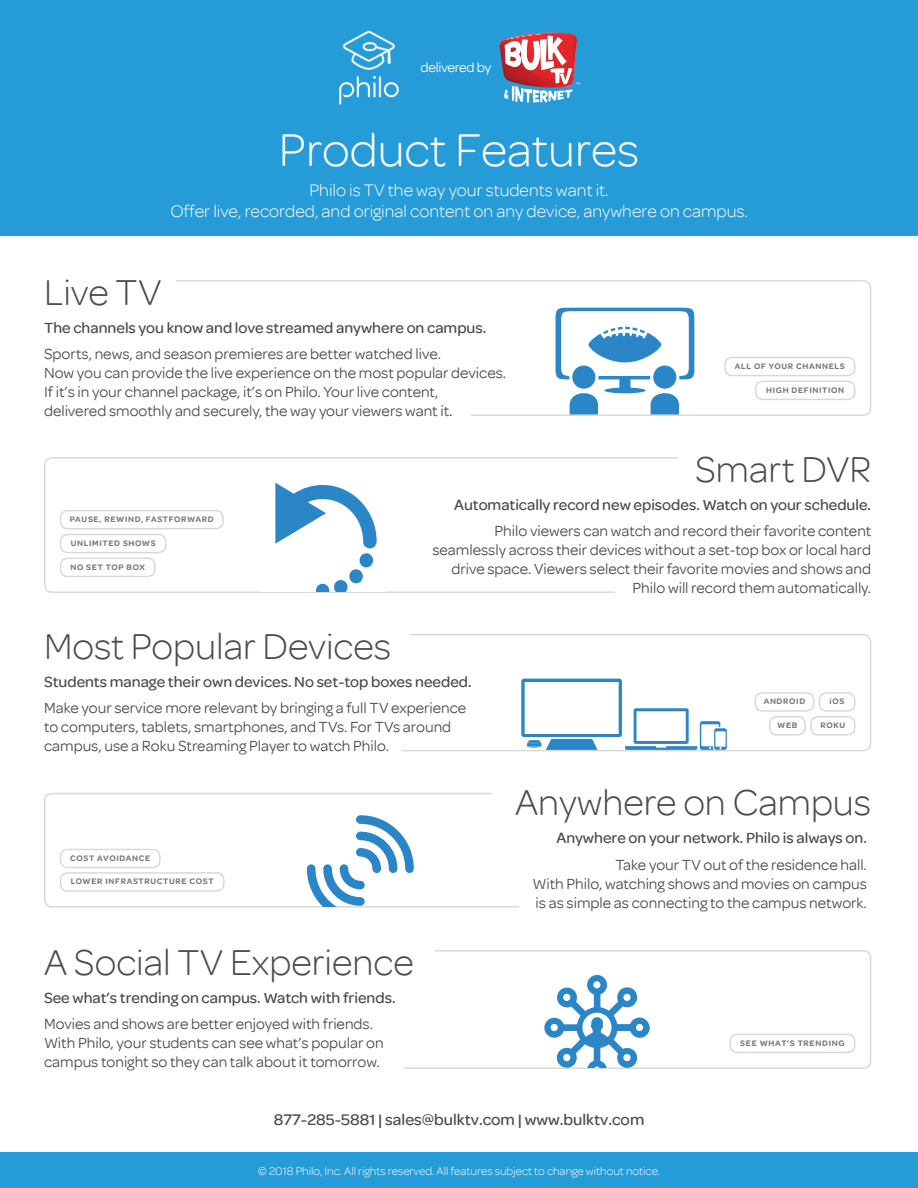
<style>
.page{position:relative;width:918px;height:1188px;background:#fff}
.page>*{position:absolute;margin:0;border:0;box-sizing:border-box;transform-origin:0 0}
.t1{font:300 49.5px "Omnes";color:#fff}
.t2{font:300 38.85px "Omnes";color:#4b4c4d}
.t3{font:300 18px/21.6px "Omnes";color:#fff;text-align:center}
.t4{font:500 16.5px "Omnes";color:#4b4c4d}
.t5{font:15.75px/18.9px "Omnes";color:#4b4c4d}
.t6{font:500 15.75px "Omnes";color:#4b4c4d}
.t7{font:14.4px "Omnes";letter-spacing:-.02em;color:#fff}
.t8{font:300 12px "Omnes";color:#fff}
.t9{font:600 8.55px "Omnes";letter-spacing:.08em;color:#76797d}
</style>
<div class="page">
<div style="left:0;top:0;width:918px;height:235px;background:#259bd7"></div>
<img style="left:339px;top:30px;width:60px;height:75px">
<svg style="left:499px;top:32px;width:81px;height:71px"></svg>
<div style="left:0;top:1152px;width:918px;height:36px;background:#259bd7"></div>
<div style="left:145px;top:280px;width:726px;height:136px;border:1px solid #d9d8d4;border-radius:7px"></div>
<div style="left:45px;top:342px;width:426px;height:77px;background:#fff"></div>
<div style="left:44px;top:268px;width:132px;height:83px;background:#fff"></div>
<svg style="left:556px;top:308px;width:138px;height:106px"></svg>
<div style="left:755px;top:381px;width:100px;height:19px;border:1px solid #d9d8d4;border-radius:7px"></div>
<div style="left:724px;top:357px;width:131px;height:19px;border:1px solid #d9d8d4;border-radius:7px"></div>
<div style="left:44px;top:457px;width:819px;height:136px;border:1px solid #d9d8d4;border-radius:7px"></div>
<div style="left:616px;top:520px;width:251px;height:74px;background:#fff"></div>
<div style="left:679px;top:445px;width:192px;height:80px;background:#fff"></div>
<div style="left:60px;top:558px;width:96px;height:19px;border:1px solid #d9d8d4;border-radius:7px"></div>
<div style="left:60px;top:534px;width:106px;height:19px;border:1px solid #d9d8d4;border-radius:7px"></div>
<div style="left:60px;top:510px;width:164px;height:19px;border:1px solid #d9d8d4;border-radius:7px"></div>
<svg style="left:275px;top:483px;width:102px;height:108px"></svg>
<div style="left:44px;top:793px;width:819px;height:115px;border:1px solid #d9d8d4;border-radius:7px"></div>
<div style="left:520px;top:852px;width:347px;height:59px;background:#fff"></div>
<div style="left:492px;top:778px;width:379px;height:79px;background:#fff"></div>
<div style="left:60px;top:872px;width:165px;height:20px;border:1px solid #d9d8d4;border-radius:7px"></div>
<div style="left:60px;top:849px;width:101px;height:19px;border:1px solid #d9d8d4;border-radius:7px"></div>
<svg style="left:307px;top:815px;width:107px;height:91px"></svg>
<div style="left:145px;top:634px;width:726px;height:117px;border:1px solid #d9d8d4;border-radius:7px"></div>
<div style="left:54px;top:696px;width:348px;height:58px;background:#fff"></div>
<div style="left:44px;top:622px;width:365px;height:86px;background:#fff"></div>
<div style="left:810px;top:716px;width:45px;height:20px;border:1px solid #d9d8d4;border-radius:7px"></div>
<div style="left:819px;top:692px;width:36px;height:20px;border:1px solid #d9d8d4;border-radius:7px"></div>
<div style="left:769px;top:716px;width:37px;height:20px;border:1px solid #d9d8d4;border-radius:7px"></div>
<div style="left:755px;top:692px;width:59px;height:20px;border:1px solid #d9d8d4;border-radius:7px"></div>
<svg style="left:519px;top:678px;width:208px;height:72px"></svg>
<div style="left:62px;top:950px;width:809px;height:119px;border:1px solid #d9d8d4;border-radius:7px"></div>
<svg style="left:544px;top:975px;width:106px;height:92px"></svg>
<div style="left:729px;top:1034px;width:126px;height:19px;border:1px solid #d9d8d4;border-radius:7px"></div>
<div style="left:53px;top:949px;width:350px;height:125px;background:#fff"></div>
<div style="left:44px;top:938px;width:391px;height:37px;background:#fff"></div>
<p class="t7" style="left:420px;top:60px;width:72px">delivered by</p>
<h1 class="t1" style="left:279px;top:122px;width:362px">Product Features</h1>
<p class="t3" style="left:170px;top:179px;width:579px">Philo is TV the way your students want it.<br>Offer live, recorded, and original content on any device, anywhere on campus.</p>
<h2 class="t2" style="left:44px;top:271px;width:119px">Live TV</h2>
<p class="t6" style="left:44px;top:319px;width:444px">The channels you know and love streamed anywhere on campus.</p>
<p class="t5" style="left:44px;top:344px;width:464px">Sports, news, and season premieres are better watched live.<br>Now you can provide the live experience on the most popular devices.<br>If it’s in your channel package, it’s on Philo. Your live content,<br>delivered smoothly and securely, the way your viewers want it.</p>
<p class="t9" style="left:735px;top:361px;width:111px">ALL OF YOUR CHANNELS</p>
<p class="t9" style="left:766px;top:385px;width:80px">HIGH DEFINITION</p>
<p class="t9" style="left:70px;top:514px;width:146px">PAUSE, REWIND, FASTFORWARD</p>
<p class="t9" style="left:71px;top:538px;width:86px">UNLIMITED SHOWS</p>
<p class="t9" style="left:70px;top:562px;width:76px">NO SET TOP BOX</p>
<h2 class="t2" style="left:695px;top:448px;width:178px">Smart DVR</h2>
<p class="t6" style="left:454px;top:496px;width:419px">Automatically record new episodes. Watch on your schedule.</p>
<p class="t5" style="left:432px;top:521px;width:440px;text-align:right">Philo viewers can watch and record their favorite content seamlessly across their devices without a set-top box or local hard drive space. Viewers select their favorite movies and shows and Philo will record them automatically.</p>
<h2 class="t2" style="left:44px;top:625px;width:348px">Most Popular Devices</h2>
<p class="t6" style="left:44px;top:673px;width:429px">Students manage their own devices. No set-top boxes needed.</p>
<p class="t5" style="left:44px;top:698px;width:424px">Make your service more relevant by bringing a full TV experience to computers, tablets, smartphones, and TVs. For TVs around campus, use a Roku Streaming Player to watch Philo.</p>
<p class="t9" style="left:70px;top:853px;width:82px">COST AVOIDANCE</p>
<p class="t9" style="left:71px;top:877px;width:144px">LOWER INFRASTRUCTURE COST</p>
<h2 class="t2" style="left:44px;top:941px;width:371px">A Social TV Experience</h2>
<p class="t6" style="left:44px;top:989px;width:353px">See what’s trending on campus. Watch with friends.</p>
<p class="t5" style="left:44px;top:1015px;width:341px">Movies and shows are better enjoyed with friends.<br>With Philo, your students can see what’s popular on campus tonight so they can talk about it tomorrow.</p>
<p class="t9" style="left:764px;top:697px;width:43px">ANDROID</p>
<p class="t9" style="left:777px;top:720px;width:22px">WEB</p>
<p class="t9" style="left:830px;top:697px;width:16px">iOS</p>
<p class="t9" style="left:820px;top:720px;width:26px">ROKU</p>
<h2 class="t2" style="left:515px;top:781px;width:357px">Anywhere on Campus</h2>
<p class="t6" style="left:556px;top:829px;width:312px">Anywhere on your network. Philo is always on.</p>
<p class="t5" style="left:532px;top:855px;width:336px;text-align:justify;text-indent:83px">Take your TV out of the residence hall.<br>With Philo, watching shows and movies on campus is as simple as connecting to the campus network.</p>
<p class="t9" style="left:740px;top:1038px;width:106px">SEE WHAT’S TRENDING</p>
<p class="t4" style="left:274px;top:1111px;width:372px">877-285-5881 | sales@bulktv.com | www.bulktv.com</p>
<p class="t8" style="left:258px;top:1164px;width:404px">© 2018 Philo, Inc. All rights reserved. All features subject to change without notice.</p>
</div>
